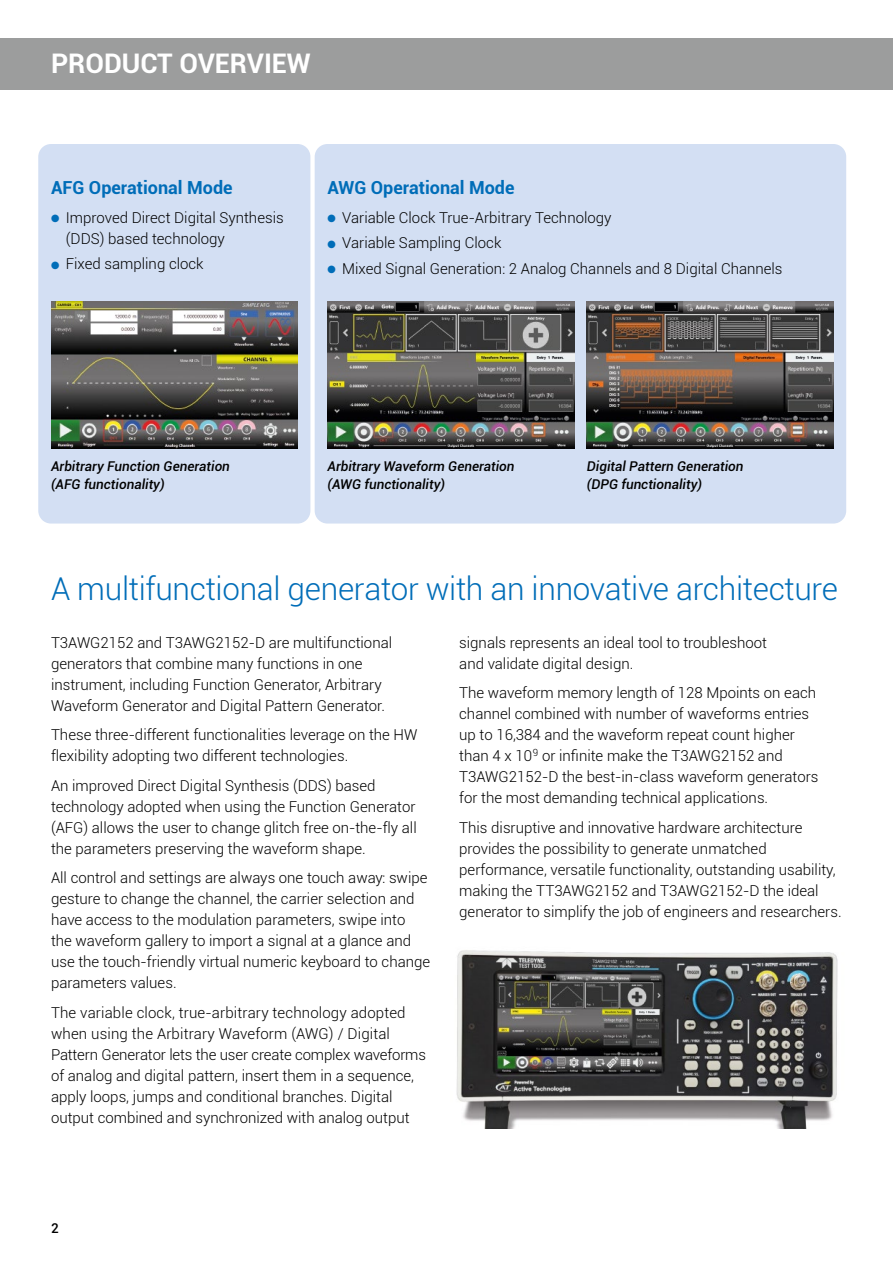
<style>
.page{position:relative;width:893px;height:1263px;background:#fff}
.page>*{position:absolute;margin:0;border:0;box-sizing:border-box;transform-origin:0 0}
.t1{font:300 31.5px "Roboto";letter-spacing:-.01em;color:#006db8}
.t2{font:700 27px "Roboto";color:#fff}
.t3{font:700 18px "Roboto";color:#006db8}
.t4{font:300 15px/21px "Roboto";color:#000}
.t5{font:italic 500 13.5px/18px "Roboto";color:#000}
.t6{font:500 13.5px "Roboto";color:#000}
.s1{color:#006db8}
</style>
<div class="page">
<div style="left:315px;top:144px;width:531px;height:379px;background:#d3dff3;border-radius:13px"></div>
<div style="left:0;top:38px;width:893px;height:51px;background:#9c9d9d"></div>
<div style="left:38px;top:144px;width:272px;height:379px;background:#d3dff3;border-radius:13px"></div>
<img style="left:51px;top:302px;width:247px;height:146px">
<img style="left:327px;top:302px;width:247px;height:146px">
<img style="left:587px;top:302px;width:246px;height:146px">
<img style="left:456px;top:950px;width:382px;height:178px">
<h2 class="t2" style="left:51px;top:45px;width:261px">PRODUCT OVERVIEW</h2>
<p class="t3" style="left:51px;top:174px;width:183px">AFG Operational Mode</p>
<p class="t4" style="left:66px;top:207px;width:219px;text-indent:-15px"><span class="s1">●</span> Improved Direct Digital Synthesis (DDS) based technology</p>
<p class="t4" style="left:51px;top:253px;width:154px"><span class="s1">●</span> Fixed sampling clock</p>
<p class="t3" style="left:327px;top:174px;width:189px">AWG Operational Mode</p>
<p class="t4" style="left:327px;top:207px;width:286px"><span class="s1">●</span> Variable Clock True-Arbitrary Technology</p>
<p class="t4" style="left:327px;top:232px;width:175px"><span class="s1">●</span> Variable Sampling Clock</p>
<p class="t4" style="left:327px;top:257px;width:457px"><span class="s1">●</span> Mixed Signal Generation: 2 Analog Channels and 8 Digital Channels</p>
<p class="t5" style="left:51px;top:457px;width:180px">Arbitrary Function Generation (AFG functionality)</p>
<p class="t5" style="left:327px;top:457px;width:189px">Arbitrary Waveform Generation (AWG functionality)</p>
<p class="t5" style="left:587px;top:457px;width:158px">Digital Pattern Generation (DPG functionality)</p>
<h1 class="t1" style="left:51px;top:567px;width:788px">A multifunctional generator with an innovative architecture</h1>
<p class="t4" style="left:51px;top:631px;width:343px">T3AWG2152 and T3AWG2152-D are multifunctional generators that combine many functions in one instrument, including Function Generator, Arbitrary Waveform Generator and Digital Pattern Generator.</p>
<p class="t4" style="left:51px;top:724px;width:368px">These three-different functionalities leverage on the HW flexibility adopting two different technologies.</p>
<p class="t4" style="left:51px;top:774px;width:367px">An improved Direct Digital Synthesis (DDS) based technology adopted when using the Function Generator (AFG) allows the user to change glitch free on-the-fly all the parameters preserving the waveform shape.</p>
<p class="t4" style="left:51px;top:867px;width:381px">All control and settings are always one touch away: swipe gesture to change the channel, the carrier selection and have access to the modulation parameters, swipe into<br>the waveform gallery to import a signal at a glance and use the touch-friendly virtual numeric keyboard to change parameters values.</p>
<p class="t4" style="left:51px;top:1001px;width:377px">The variable clock, true-arbitrary technology adopted when using the Arbitrary Waveform (AWG) / Digital Pattern Generator lets the user create complex wave forms of analog and digital pattern, insert them in a sequence, apply loops, jumps and conditional branches. Digital output combined and synchronized with analog output</p>
<p class="t4" style="left:459px;top:631px;width:309px">signals represents an ideal tool to troubleshoot and validate digital design.</p>
<p class="t4" style="left:459px;top:682px;width:361px">The waveform memory length of 128 Mpoints on each channel combined with number of waveforms entries up to 16,384 and the waveform repeat count higher than 4 x 10<sup>9</sup> or infinite make the T3AWG2152 and T3AWG2152-D the best-in-class waveform generators for the most demanding technical applications.</p>
<p class="t4" style="left:459px;top:816px;width:384px">This disruptive and innovative hardware architecture provides the possibility to generate unmatched performance, versatile functionality, outstanding usability, making the TT3AWG2152 and T3AWG2152-D the ideal generator to simplify the job of engineers and researchers.</p>
<p class="t6" style="left:51px;top:1219px;width:9px">2</p>
</div>
